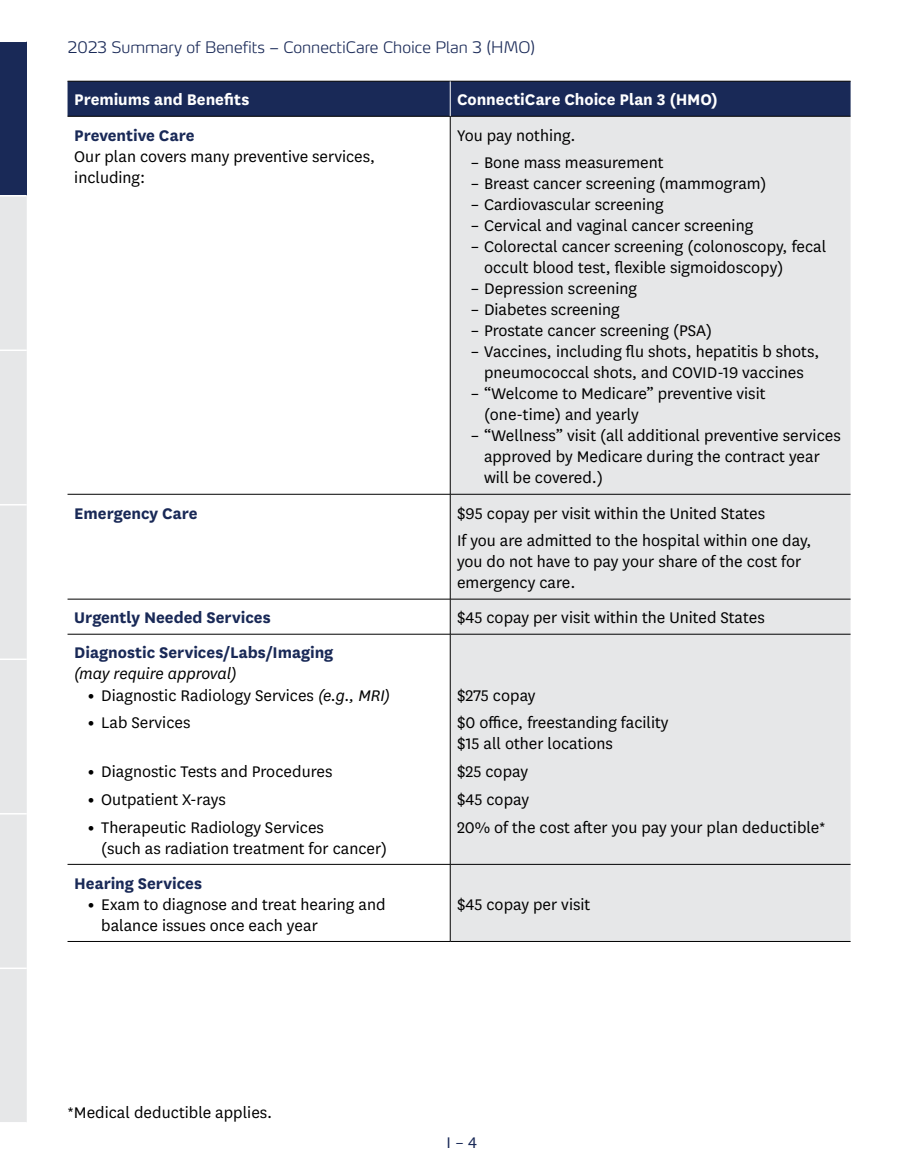
<style>
.page{position:relative;width:905px;height:1175px;background:#fff}
.page>*{position:absolute;margin:0;border:0;box-sizing:border-box;transform-origin:0 0}
.table_body{font:18px/21px "National";color:#000}
.Table_head{font:700 18px/21px "National";color:#192957}
.Table_head_reverse{font:700 18px "National";color:#fff}
.Body_Copy_National{font:18px "National";color:#000}
.t1{font:18px "National";color:#192957}
.t2{font:300 expanded 15.75px "Max Pro";color:#192957}
.s1{font-style:inherit}
.s2{font-weight:400;font-style:italic;color:#000}
.s3{font-weight:800}
.s4{font-style:italic}
</style>
<div class="page">
<div style="left:0;top:41px;width:27px;height:155px;background:#192957"></div>
<hr style="left:0;top:40px;width:27px;height:2px;background:#fff">
<div style="left:0;top:195px;width:27px;height:927px;background:#e6e7e8"></div>
<div style="left:68px;top:82px;width:782px;height:34px;background:#192957"></div>
<div style="left:451px;top:117px;width:399px;height:824px;background:#e6e7e8"></div>
<hr style="left:68px;top:81px;width:382px;height:1px;background:#000">
<hr style="left:450px;top:81px;width:400px;height:1px;background:#000">
<hr style="left:68px;top:116px;width:382px;height:1px;background:#000">
<hr style="left:450px;top:116px;width:400px;height:1px;background:#000">
<hr style="left:450px;top:81px;width:1px;height:35px;background:#fff">
<hr style="left:450px;top:116px;width:1px;height:378px;background:#000">
<hr style="left:68px;top:494px;width:382px;height:1px;background:#000">
<hr style="left:450px;top:494px;width:400px;height:1px;background:#000">
<hr style="left:450px;top:494px;width:1px;height:105px;background:#000">
<hr style="left:68px;top:599px;width:382px;height:1px;background:#000">
<hr style="left:450px;top:599px;width:400px;height:1px;background:#000">
<hr style="left:450px;top:599px;width:1px;height:35px;background:#000">
<hr style="left:68px;top:634px;width:382px;height:1px;background:#000">
<hr style="left:450px;top:634px;width:400px;height:1px;background:#000">
<hr style="left:450px;top:634px;width:1px;height:230px;background:#000">
<hr style="left:68px;top:864px;width:382px;height:1px;background:#000">
<hr style="left:450px;top:864px;width:400px;height:1px;background:#000">
<hr style="left:450px;top:864px;width:1px;height:77px;background:#000">
<hr style="left:68px;top:941px;width:382px;height:1px;background:#000">
<hr style="left:450px;top:941px;width:400px;height:1px;background:#000">
<p class="t2" style="left:68px;top:34px;width:469px">2023 Summary of Benefits – ConnectiCare Choice Plan 3 (HMO)</p>
<p class="Table_head_reverse" style="left:74px;top:87px;width:176px">Premiums and Benefits</p>
<p class="Table_head_reverse" style="left:457px;top:87px;width:262px">ConnectiCare Choice Plan 3 (HMO)</p>
<p class="Table_head" style="left:74px;top:123px;width:122px">Preventive Care</p>
<p class="table_body" style="left:74px;top:145px;width:302px">Our plan covers many preventive services, including:</p>
<p class="table_body" style="left:457px;top:124px;width:120px">You pay nothing.</p>
<p class="table_body" style="left:470px;top:151px;width:195px"><span class="s1">–</span> Bone mass measurement</p>
<p class="table_body" style="left:470px;top:172px;width:297px"><span class="s1">–</span> Breast cancer screening (mammogram)</p>
<p class="table_body" style="left:470px;top:193px;width:195px"><span class="s1">–</span> Cardiovascular screening</p>
<p class="table_body" style="left:470px;top:214px;width:284px"><span class="s1">–</span> Cervical and vaginal cancer screening</p>
<p class="table_body" style="left:484px;top:235px;width:344px;text-indent:-14px"><span class="s1">–</span> Colorectal cancer screening (colonoscopy, fecal occult blood test, flexible sigmoidoscopy)</p>
<p class="table_body" style="left:470px;top:277px;width:168px"><span class="s1">–</span> Depression screening</p>
<p class="table_body" style="left:470px;top:298px;width:151px"><span class="s1">–</span> Diabetes screening</p>
<p class="table_body" style="left:470px;top:319px;width:243px"><span class="s1">–</span> Prostate cancer screening (PSA)</p>
<p class="table_body" style="left:470px;top:340px;width:350px;text-align:center"><span class="s1">–</span> Vaccines, including flu shots, hepatitis b shots, pneumococcal shots, and COVID-19 vaccines</p>
<p class="table_body" style="left:484px;top:382px;width:283px;text-indent:-14px"><span class="s1">–</span> “Welcome to Medicare” preventive visit (one-time) and yearly</p>
<p class="table_body" style="left:484px;top:424px;width:358px;text-indent:-14px"><span class="s1">–</span> “Wellness” visit (all additional preventive services approved by Medicare during the contract year will be covered.)</p>
<p class="Table_head" style="left:74px;top:501px;width:125px">Emergency Care</p>
<p class="table_body" style="left:457px;top:502px;width:309px">$95 copay per visit within the United States</p>
<p class="table_body" style="left:457px;top:529px;width:356px">If you are admitted to the hospital within one day, you do not have to pay your share of the cost for emergency care.</p>
<p class="Table_head" style="left:74px;top:606px;width:198px">Urgently Needed Services</p>
<p class="table_body" style="left:457px;top:606px;width:309px">$45 copay per visit within the United States</p>
<p class="Table_head" style="left:74px;top:641px;width:260px">Diagnostic Services/Labs/Imaging <span class="s2">(may require approval)</span></p>
<p class="table_body" style="left:88px;top:683px;width:304px"><span class="s3">•</span> Diagnostic Radiology Services <span class="s4">(e.g., MRI)</span></p>
<p class="table_body" style="left:88px;top:711px;width:104px"><span class="s3">•</span> Lab Services</p>
<p class="table_body" style="left:88px;top:760px;width:246px"><span class="s3">•</span> Diagnostic Tests and Procedures</p>
<p class="table_body" style="left:88px;top:788px;width:139px"><span class="s3">•</span> Outpatient X-rays</p>
<p class="table_body" style="left:101px;top:815px;width:287px;text-indent:-14px"><span class="s3">•</span> Therapeutic Radiology Services<br>(such as radiation treatment for cancer)</p>
<p class="table_body" style="left:457px;top:683px;width:80px">$275 copay</p>
<p class="table_body" style="left:457px;top:711px;width:213px">$0 office, freestanding facility $15 all other locations</p>
<p class="table_body" style="left:457px;top:760px;width:73px">$25 copay</p>
<p class="table_body" style="left:457px;top:788px;width:74px">$45 copay</p>
<p class="table_body" style="left:457px;top:815px;width:370px">20% of the cost after you pay your plan deductible*</p>
<p class="Table_head" style="left:74px;top:871px;width:129px">Hearing Services</p>
<p class="table_body" style="left:101px;top:892px;width:286px;text-indent:-14px"><span class="s3">•</span> Exam to diagnose and treat hearing and balance issues once each year</p>
<p class="table_body" style="left:457px;top:892px;width:135px">$45 copay per visit</p>
<p class="Body_Copy_National" style="left:68px;top:1100px;width:206px">*Medical deductible applies.</p>
<p class="t1" style="left:446px;top:1130px;width:32px">I – 4</p>
</div>
